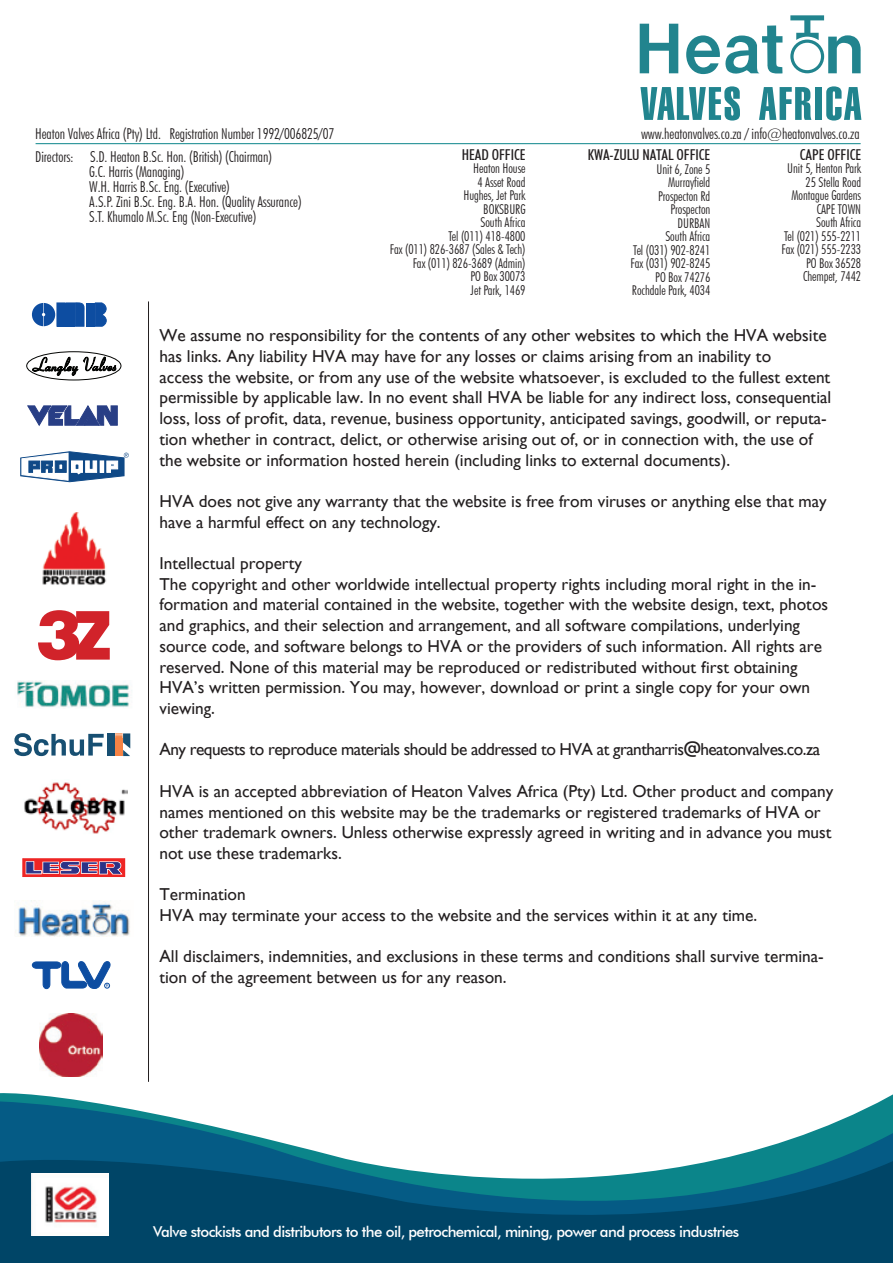
<style>
.page{position:relative;width:893px;height:1263px;background:#fff}
.page>*{position:absolute;margin:0;border:0;box-sizing:border-box;transform-origin:0 0}
.t1{font:900 68.7px "Helvetica LT Std";color:#d1232a}
.t2{font:17.25px/20.7px "Gill Sans";color:#231f20}
.t3{font:17.25px "Gill Sans";letter-spacing:-.03em;color:#231f20}
.t4{font:300 condensed 15px/15px "Futura BT";letter-spacing:-.005em;color:#231f20}
.t5{font:500 15px "Futura BT";letter-spacing:-.04em;color:#fff}
.t6{font:500 condensed 15px "Futura BT";color:#231f20}
.t7{font:300 condensed 13.5px/13.5px "Futura BT";letter-spacing:-.005em;color:#231f20;text-align:right}
</style>
<div class="page">
<img style="left:42px;top:513px;width:65px;height:72px">
<img style="left:17px;top:681px;width:115px;height:27px">
<svg style="left:640px;top:24px;width:38px;height:49px"></svg>
<svg style="left:686px;top:25px;width:96px;height:50px"></svg>
<svg style="left:790px;top:15px;width:71px;height:58px"></svg>
<svg style="left:826px;top:86px;width:35px;height:35px"></svg>
<div style="left:815px;top:87px;width:7px;height:33px;background:#21848e"></div>
<svg style="left:759px;top:87px;width:52px;height:33px"></svg>
<svg style="left:640px;top:86px;width:100px;height:35px"></svg>
<hr style="left:36px;top:143px;width:825px;height:1px;background:#0b858a">
<hr style="left:148px;top:301px;width:1px;height:781px;background:#231f20">
<svg style="left:32px;top:356px;width:84px;height:20px"></svg>
<div style="left:26px;top:351px;width:95px;height:29px;border:1px solid #040503;border-radius:50%"></div>
<svg style="left:21px;top:452px;width:108px;height:30px"></svg>
<svg style="left:76px;top:611px;width:34px;height:49px"></svg>
<svg style="left:28px;top:406px;width:89px;height:19px"></svg>
<div style="left:57px;top:303px;width:8px;height:23px;background:#0d4da1"></div>
<div style="left:66px;top:303px;width:9px;height:23px;background:#0d4da1"></div>
<svg style="left:95px;top:303px;width:11px;height:23px"></svg>
<div style="left:86px;top:303px;width:8px;height:23px;background:#0d4da1"></div>
<svg style="left:75px;top:302px;width:10px;height:24px"></svg>
<svg style="left:32px;top:303px;width:23px;height:23px"></svg>
<svg style="left:14px;top:733px;width:90px;height:23px"></svg>
<div style="left:107px;top:733px;width:8px;height:23px;background:#174f72"></div>
<svg style="left:115px;top:733px;width:15px;height:23px"></svg>
<svg style="left:25px;top:861px;width:98px;height:13px"></svg>
<div style="left:23px;top:859px;width:102px;height:17px;border:1px solid #ee2524"></div>
<svg style="left:26px;top:861px;width:96px;height:13px"></svg>
<svg style="left:32px;top:961px;width:79px;height:28px"></svg>
<img style="left:24px;top:782px;width:104px;height:52px">
<img style="left:15px;top:900px;width:115px;height:36px">
<img style="left:40px;top:1013px;width:63px;height:61px">
<svg style="left:0;top:1100px;width:893px;height:41px"></svg>
<svg style="left:0;top:1141px;width:893px;height:121px;background:#226883"></svg>
<img style="left:32px;top:1173px;width:76px;height:62px">
<p class="t4" style="left:35px;top:122px;width:300px;line-height:22.5px">Heaton Valves Africa (Pty) Ltd. Registration Number 1992/006825/07<br>Directors: S.D. Heaton B.Sc. Hon. (British) (Chairman)</p>
<p class="t4" style="left:89px;top:164px;width:214px">G.C. Harris (Managing)<br>W.H. Harris B.Sc. Eng. (Executive)<br>A.S.P. Zini B.Sc. Eng. B.A. Hon. (Quality Assurance)<br>S.T. Khumalo M.Sc. Eng (Non-Executive)</p>
<p class="t6" style="left:462px;top:145px;width:65px">HEAD OFFICE</p>
<p class="t7" style="left:390px;top:162px;width:137px">Heaton House<br>4 Asset Road<br>Hughes, Jet Park<br>BOKSBURG<br>South Africa<br>Tel (011) 418-4800<br>Fax (011) 826-3687 (Sales &amp; Tech)<br>Fax (011) 826-3689 (Admin)<br>PO Box 30073<br>Jet Park, 1469</p>
<p class="t4" style="left:641px;top:126px;width:220px">www.heatonvalves.co.za / info@heatonvalves.co.za</p>
<p class="t6" style="left:588px;top:146px;width:124px">KWA-ZULU NATAL OFFICE</p>
<p class="t7" style="left:631px;top:162px;width:81px">Unit 6, Zone 5<br>Murrayfield<br>Prospecton Rd<br>Prospecton<br>DURBAN<br>South Africa<br>Tel (031) 902-8241<br>Fax (031) 902-8245<br>PO Box 74276<br>Rochdale Park, 4034</p>
<p class="t6" style="left:800px;top:145px;width:63px">CAPE OFFICE</p>
<p class="t7" style="left:781px;top:162px;width:81px">Unit 5, Henton Park<br>25 Stella Road<br>Montague Gardens<br>CAPE TOWN<br>South Africa<br>Tel (021) 555-2211<br>Fax (021) 555-2233<br>PO Box 36528<br>Chempet, 7442</p>
<h1 class="t1" style="left:36px;top:590px;width:47px">3</h1>
<p class="t2" style="left:159px;top:325px;width:673px">We assume no responsibility for the contents of any other websites to which the HVA website has links. Any liability HVA may have for any losses or claims arising from an inability to<br>access the website, or from any use of the website whatsoever, is excluded to the fullest extent permissible by applicable law. In no event shall HVA be liable for any indirect loss, consequential loss, loss of profit, data, revenue, business opportunity, anticipated savings, goodwill, or reputa&shy;tion whether in contract, delict, or otherwise arising out of, or in connection with, the use of the website or information hosted herein (including links to external documents).</p>
<p class="t2" style="left:159px;top:491px;width:669px">HVA does not give any warranty that the website is free from viruses or anything else that may have a harmful effect on any technology.</p>
<p class="t2" style="left:159px;top:553px;width:670px">Intellectual property<br>The copyright and other worldwide intellectual property rights including moral right in the in&shy;formation and material contained in the website, together with the website design, text, photos and graphics, and their selection and arrangement, and all software compilations, underlying source code, and software belongs to HVA or the providers of such information. All rights are reserved. None of this material may be reproduced or redistributed without first obtaining HVA’s written permission. You may, however, download or print a single copy for your own viewing.</p>
<p class="t3" style="left:159px;top:739px;width:662px">Any requests to reproduce materials should be addressed to HVA at grantharris@heatonvalves.co.za</p>
<p class="t2" style="left:159px;top:781px;width:675px">HVA is an accepted abbreviation of Heaton Valves Africa (Pty) Ltd. Other product and company names mentioned on this website may be the trademarks or registered trademarks of HVA or other trademark owners. Unless otherwise expressly agreed in writing and in advance you must not use these trademarks.</p>
<p class="t2" style="left:159px;top:884px;width:599px">Termination<br>HVA may terminate your access to the website and the services within it at any time.</p>
<p class="t2" style="left:159px;top:946px;width:666px">All disclaimers, indemnities, and exclusions in these terms and conditions shall survive termina&shy;tion of the agreement between us for any reason.</p>
<p class="t5" style="left:153px;top:1223px;width:587px">Valve stockists and distributors to the oil, petrochemical, mining, power and process industries</p>
</div>
